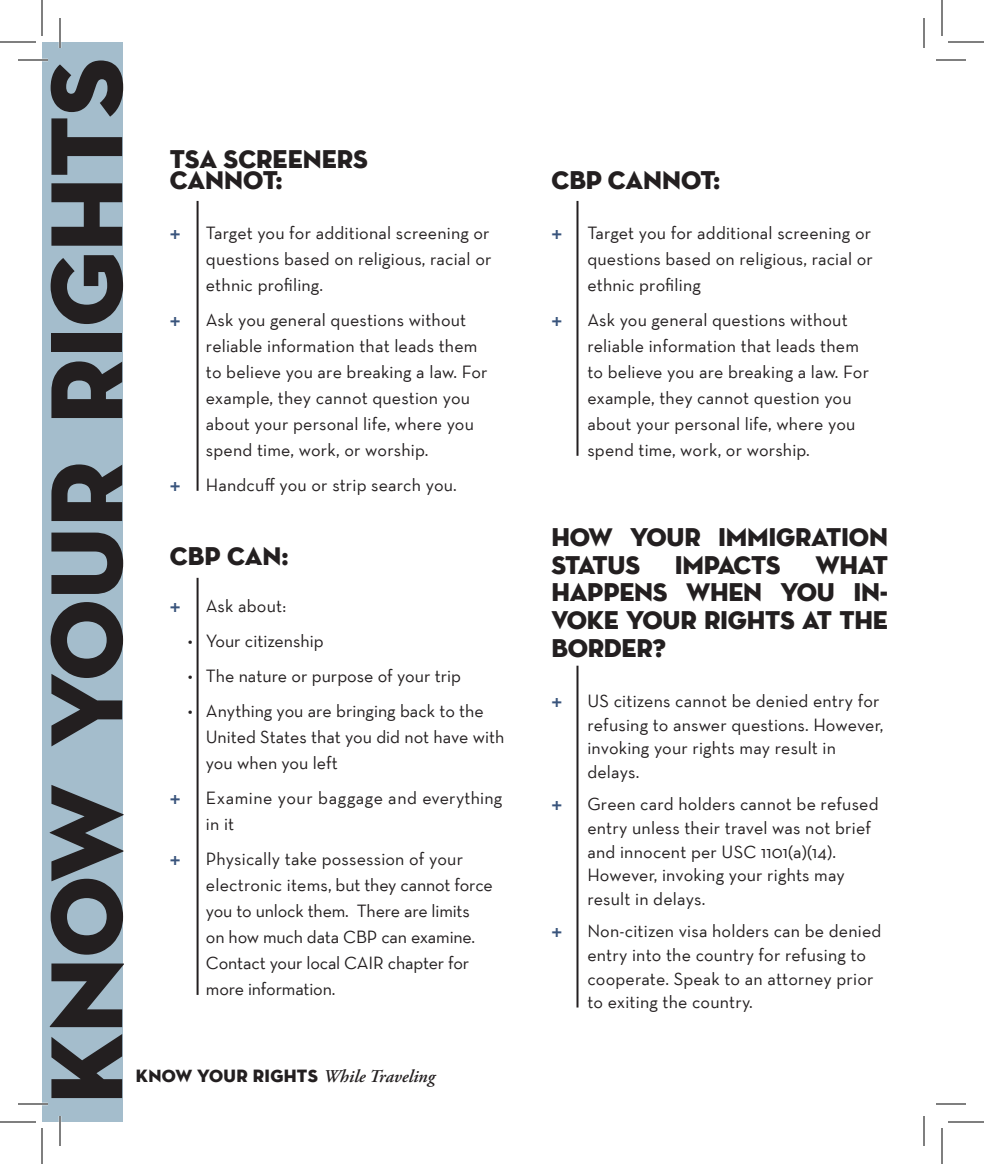
<style>
.page{position:relative;width:984px;height:1164px;background:#fff}
.page>*{position:absolute;margin:0;border:0;box-sizing:border-box;transform-origin:0 0}
.t1{font:104px "Neutra Disp Titling";color:#231f20}
.Paragraph_Style_4{font:26px/27.6px "Neutra Disp Titling";letter-spacing:-.01em;color:#231f20}
.asdasdasd{font:26px/22px "Neutra Disp Titling";color:#231f20}
.t2{font:18px/26px "Neutra Text";letter-spacing:.01em;color:#231f20}
.t3{font:18px/26px "Neutra Text";letter-spacing:-.01em;color:#231f20}
.t4{font:18px "Neutra Disp Titling";letter-spacing:.02em;color:#231f20}
.t5{font:700 18px "Helvetica Neue";color:#39547c}
.s1{font-family:"Adobe Garamond Pro";font-weight:600;font-style:italic}
</style>
<div class="page">
<div style="left:42px;top:42px;width:96px;height:1080px;background:#a4bdcc"></div>
<div style="left:123px;top:42px;width:819px;height:1080px;background:#fff"></div>
<hr style="left:576px;top:201px;width:2px;height:255px;background:#231f20">
<hr style="left:197px;top:201px;width:2px;height:290px;background:#231f20">
<hr style="left:576px;top:666px;width:2px;height:342px;background:#231f20">
<hr style="left:197px;top:578px;width:2px;height:417px;background:#231f20">
<hr style="left:18px;top:59px;width:30px;height:2px;background:#fff">
<hr style="left:18px;top:1103px;width:30px;height:2px;background:#fff">
<hr style="left:59px;top:18px;width:2px;height:30px;background:#fff">
<hr style="left:59px;top:1116px;width:2px;height:30px;background:#fff">
<hr style="left:18px;top:60px;width:30px;height:1px;background:#000">
<hr style="left:936px;top:60px;width:30px;height:1px;background:#000">
<hr style="left:18px;top:1104px;width:30px;height:1px;background:#000">
<hr style="left:936px;top:1104px;width:30px;height:1px;background:#000">
<hr style="left:60px;top:18px;width:1px;height:30px;background:#000">
<hr style="left:60px;top:1116px;width:1px;height:30px;background:#000">
<hr style="left:924px;top:18px;width:1px;height:30px;background:#000">
<hr style="left:924px;top:1116px;width:1px;height:30px;background:#000">
<hr style="left:0;top:42px;width:36px;height:1px;background:#000">
<hr style="left:948px;top:42px;width:36px;height:1px;background:#000">
<hr style="left:0;top:1122px;width:36px;height:1px;background:#000">
<hr style="left:948px;top:1122px;width:36px;height:1px;background:#000">
<hr style="left:42px;top:0;width:1px;height:36px;background:#000">
<hr style="left:42px;top:1128px;width:1px;height:36px;background:#000">
<hr style="left:942px;top:0;width:1px;height:36px;background:#000">
<hr style="left:942px;top:1128px;width:1px;height:36px;background:#000">
<p class="t1" style="left:22px;top:1104px;width:1048px;rotate:-90deg">KNOW YOUR RIGHTS</p>
<p class="asdasdasd" style="left:170px;top:148px;width:199px">TSA SCREENERS<br>CANNOT:</p>
<p class="t5" style="left:170px;top:218px;width:12px">+</p>
<p class="t2" style="left:206px;top:219px;width:287px;text-align:justify">Target you for additional screening or questions based on religious, racial or ethnic profiling.</p>
<p class="t5" style="left:170px;top:305px;width:12px">+</p>
<p class="t2" style="left:206px;top:306px;width:283px">Ask you general questions without reliable information that leads them to believe you are breaking a law. For example, they cannot question you about your personal life, where you spend time, work, or worship.</p>
<p class="t5" style="left:170px;top:470px;width:12px">+</p>
<p class="t2" style="left:206px;top:471px;width:252px">Handcuff you or strip search you.</p>
<p class="asdasdasd" style="left:170px;top:545px;width:120px">CBP CAN:</p>
<p class="t5" style="left:170px;top:591px;width:12px">+</p>
<p class="t2" style="left:206px;top:593px;width:82px">Ask about:</p>
<p class="t2" style="left:188px;top:628px;width:137px">• Your citizenship</p>
<p class="t2" style="left:188px;top:663px;width:275px">• The nature or purpose of your trip</p>
<p class="t2" style="left:206px;top:698px;width:300px;text-indent:-18px">• Anything you are bringing back to the<br>United States that you did not have with you when you left</p>
<p class="t5" style="left:170px;top:783px;width:12px">+</p>
<p class="t2" style="left:206px;top:785px;width:298px">Examine your baggage and everything in it</p>
<p class="t5" style="left:170px;top:844px;width:12px">+</p>
<p class="t3" style="left:206px;top:846px;width:288px">Physically take possession of your electronic items, but they cannot force you to unlock them. There are limits on how much data CBP can examine.<br>Contact your local CAIR chapter for more information.</p>
<p class="t4" style="left:136px;top:1065px;width:301px">KNOW YOUR RIGHTS <span class="s1">While Traveling</span></p>
<p class="asdasdasd" style="left:551px;top:169px;width:171px">CBP CANNOT:</p>
<p class="t5" style="left:551px;top:218px;width:12px">+</p>
<p class="t2" style="left:587px;top:219px;width:287px;text-align:justify">Target you for additional screening or questions based on religious, racial or ethnic profiling</p>
<p class="t5" style="left:551px;top:305px;width:12px">+</p>
<p class="t2" style="left:587px;top:306px;width:283px">Ask you general questions without reliable information that leads them to believe you are breaking a law. For example, they cannot question you about your personal life, where you spend time, work, or worship.</p>
<p class="Paragraph_Style_4" style="left:551px;top:524px;width:338px">HOW YOUR IMMIGRATION<br>STATUS</p>
<p class="Paragraph_Style_4" style="left:551px;top:551px;width:338px;text-align:justify;text-indent:264px">WHAT HAPPENS WHEN YOU IN-VOKE YOUR RIGHTS AT THE BORDER?</p>
<p class="Paragraph_Style_4" style="left:675px;top:551px;width:107px">IMPACTS</p>
<p class="t5" style="left:551px;top:687px;width:12px">+</p>
<p class="t2" style="left:587px;top:689px;width:298px;line-height:23.6px">US citizens cannot be denied entry for refusing to answer questions. However, invoking your rights may result in delays.</p>
<p class="t5" style="left:551px;top:790px;width:12px">+</p>
<p class="t2" style="left:587px;top:792px;width:293px;line-height:23.6px">Green card holders cannot be refused entry unless their travel was not brief and innocent per USC 1101(a)(14).<br>However, invoking your rights may result in delays.</p>
<p class="t5" style="left:551px;top:917px;width:12px">+</p>
<p class="t2" style="left:587px;top:919px;width:296px;line-height:23.6px">Non-citizen visa holders can be denied entry into the country for refusing to cooperate. Speak to an attorney prior to exiting the country.</p>
</div>
